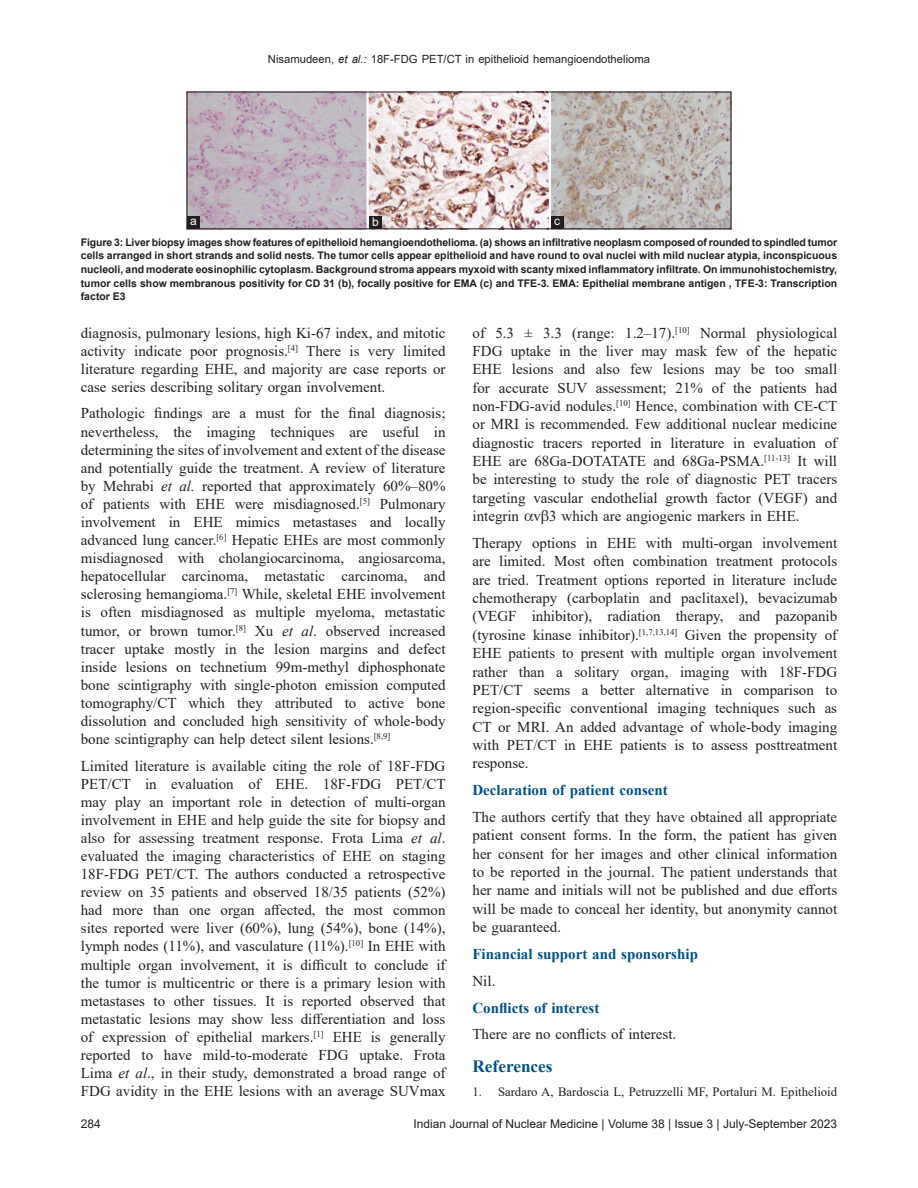
<style>
.page{position:relative;width:918px;height:1188px;background:#fff}
.page>*{position:absolute;margin:0;border:0;box-sizing:border-box;transform-origin:0 0}
.t1{font:700 17.25px "Times New Roman";color:#005187}
.TX{font:15px/18.1px "Times New Roman";color:#231f20;text-align:justify}
.t2{font:700 15px "Times New Roman";color:#005187}
.REF{font:12.75px "Times New Roman";color:#231f20}
.t3{font:12px "Arial";color:#231f20}
.LABEL{font:12px "Arial";color:#fff}
.t4{font:11.25px "Arial";color:#231f20}
.FGC{font:700 10.5px/13.6px "Arial";color:#231f20;text-align:justify}
.s1{font-style:italic}
</style>
<div class="page">
<img style="left:189px;top:94px;width:540px;height:133px">
<div style="left:187px;top:92px;width:544px;height:137px;border:1px solid #231f20"></div>
<div style="left:551px;top:216px;width:13px;height:13px;background:#231f20"></div>
<div style="left:369px;top:216px;width:13px;height:13px;background:#231f20"></div>
<div style="left:187px;top:216px;width:13px;height:13px;background:#231f20"></div>
<p class="t4" style="left:268px;top:51px;width:384px">Nisamudeen, <span class="s1">et al.:</span> 18F‑FDG PET/CT in epithelioid hemangioendothelioma</p>
<p class="LABEL" style="left:190px;top:213px;width:8px">a</p>
<p class="LABEL" style="left:372px;top:214px;width:8px">b</p>
<p class="LABEL" style="left:554px;top:213px;width:7px">c</p>
<p class="FGC" style="left:81px;top:235px;width:758px">Figure 3: Liver biopsy images show features of epithelioid hemangioendothelioma. (a) shows an infiltrative neoplasm composed of rounded to spindled tumor cells arranged in short strands and solid nests. The tumor cells appear epithelioid and have round to oval nuclei with mild nuclear atypia, inconspicuous nucleoli, and moderate eosinophilic cytoplasm. Background stroma appears myxoid with scanty mixed inflammatory infiltrate. On immunohistochemistry, tumor cells show membranous positivity for CD 31 (b), focally positive for EMA (c) and TFE‑3. EMA: Epithelial membrane antigen , TFE‑3: Transcription factor E3</p>
<p class="TX" style="left:81px;top:323px;width:366px">diagnosis, pulmonary lesions, high Ki‑67 index, and mitotic activity indicate poor prognosis.<sup>[4]</sup> There is very limited literature regarding EHE, and majority are case reports or case series describing solitary organ involvement.</p>
<p class="TX" style="left:81px;top:404px;width:366px">Pathologic findings are a must for the final diagnosis; nevertheless, the imaging techniques are useful in determining the sites of involvement and extent of the disease and potentially guide the treatment. A review of literature by Mehrabi <span class="s1">et al.</span> reported that approximately 60%–80% of patients with EHE were misdiagnosed.<sup>[5]</sup> Pulmonary involvement in EHE mimics metastases and locally advanced lung cancer.<sup>[6]</sup> Hepatic EHEs are most commonly misdiagnosed with cholangiocarcinoma, angiosarcoma, hepatocellular carcinoma, metastatic carcinoma, and sclerosing hemangioma.<sup>[7]</sup> While, skeletal EHE involvement is often misdiagnosed as multiple myeloma, metastatic tumor, or brown tumor.<sup>[8]</sup> Xu <span class="s1">et al</span>. observed increased tracer uptake mostly in the lesion margins and defect inside lesions on technetium 99m‑methyl diphosphonate bone scintigraphy with single‑photon emission computed tomography/CT which they attributed to active bone dissolution and concluded high sensitivity of whole‑body bone scintigraphy can help detect silent lesions.<sup>[8,9]</sup></p>
<p class="TX" style="left:81px;top:756px;width:366px">Limited literature is available citing the role of 18F‑FDG PET/CT in evaluation of EHE. 18F‑FDG PET/CT may play an important role in detection of multi‑organ involvement in EHE and help guide the site for biopsy and also for assessing treatment response. Frota Lima <span class="s1">et al</span>. evaluated the imaging characteristics of EHE on staging 18F‑FDG PET/CT. The authors conducted a retrospective review on 35 patients and observed 18/35 patients (52%) had more than one organ affected, the most common sites reported were liver (60%), lung (54%), bone (14%), lymph nodes (11%), and vasculature (11%).<sup>[10]</sup> In EHE with multiple organ involvement, it is difficult to conclude if the tumor is multicentric or there is a primary lesion with metastases to other tissues. It is reported observed that metastatic lesions may show less differentiation and loss of expression of epithelial markers.<sup>[1]</sup> EHE is generally reported to have mild‑to‑moderate FDG uptake. Frota Lima <span class="s1">et al</span>., in their study, demonstrated a broad range of FDG avidity in the EHE lesions with an average SUVmax</p>
<p class="TX" style="left:472px;top:323px;width:366px">of 5.3 ± 3.3 (range: 1.2–17).<sup>[10]</sup> Normal physiological FDG uptake in the liver may mask few of the hepatic EHE lesions and also few lesions may be too small for accurate SUV assessment; 21% of the patients had non‑FDG‑avid nodules.<sup>[10]</sup> Hence, combination with CE‑CT or MRI is recommended. Few additional nuclear medicine diagnostic tracers reported in literature in evaluation of EHE are 68Ga‑DOTATATE and 68Ga‑PSMA.<sup>[11‑13]</sup> It will be interesting to study the role of diagnostic PET tracers targeting vascular endothelial growth factor (VEGF) and integrin v 3 which are angiogenic markers in EHE.</p>
<p class="TX" style="left:472px;top:533px;width:366px">Therapy options in EHE with multi‑organ involvement are limited. Most often combination treatment protocols are tried. Treatment options reported in literature include chemotherapy (carboplatin and paclitaxel), bevacizumab (VEGF inhibitor), radiation therapy, and pazopanib (tyrosine kinase inhibitor).<sup>[1,7,13,14]</sup> Given the propensity of EHE patients to present with multiple organ involvement rather than a solitary organ, imaging with 18F‑FDG PET/CT seems a better alternative in comparison to region‑specific conventional imaging techniques such as CT or MRI. An added advantage of whole‑body imaging with PET/CT in EHE patients is to assess posttreatment response.</p>
<h2 class="t2" style="left:472px;top:779px;width:197px">Declaration of patient consent</h2>
<p class="TX" style="left:472px;top:807px;width:366px">The authors certify that they have obtained all appropriate patient consent forms. In the form, the patient has given her consent for her images and other clinical information to be reported in the journal. The patient understands that her name and initials will not be published and due efforts will be made to conceal her identity, but anonymity cannot be guaranteed.</p>
<h2 class="t2" style="left:472px;top:943px;width:227px">Financial support and sponsorship</h2>
<p class="TX" style="left:472px;top:971px;width:24px">Nil.</p>
<h2 class="t2" style="left:472px;top:997px;width:128px">Conflicts of interest</h2>
<p class="TX" style="left:472px;top:1025px;width:205px">There are no conflicts of interest.</p>
<h1 class="t1" style="left:472px;top:1054px;width:82px">References</h1>
<p class="REF" style="left:472px;top:1083px;width:366px">1. Sardaro A, Bardoscia L, Petruzzelli MF, Portaluri M. Epithelioid</p>
<p class="t3" style="left:81px;top:1116px;width:22px">284</p>
<p class="t3" style="left:414px;top:1116px;width:425px">Indian Journal of Nuclear Medicine | Volume 38 | Issue 3 | July-September 2023</p>
</div>
